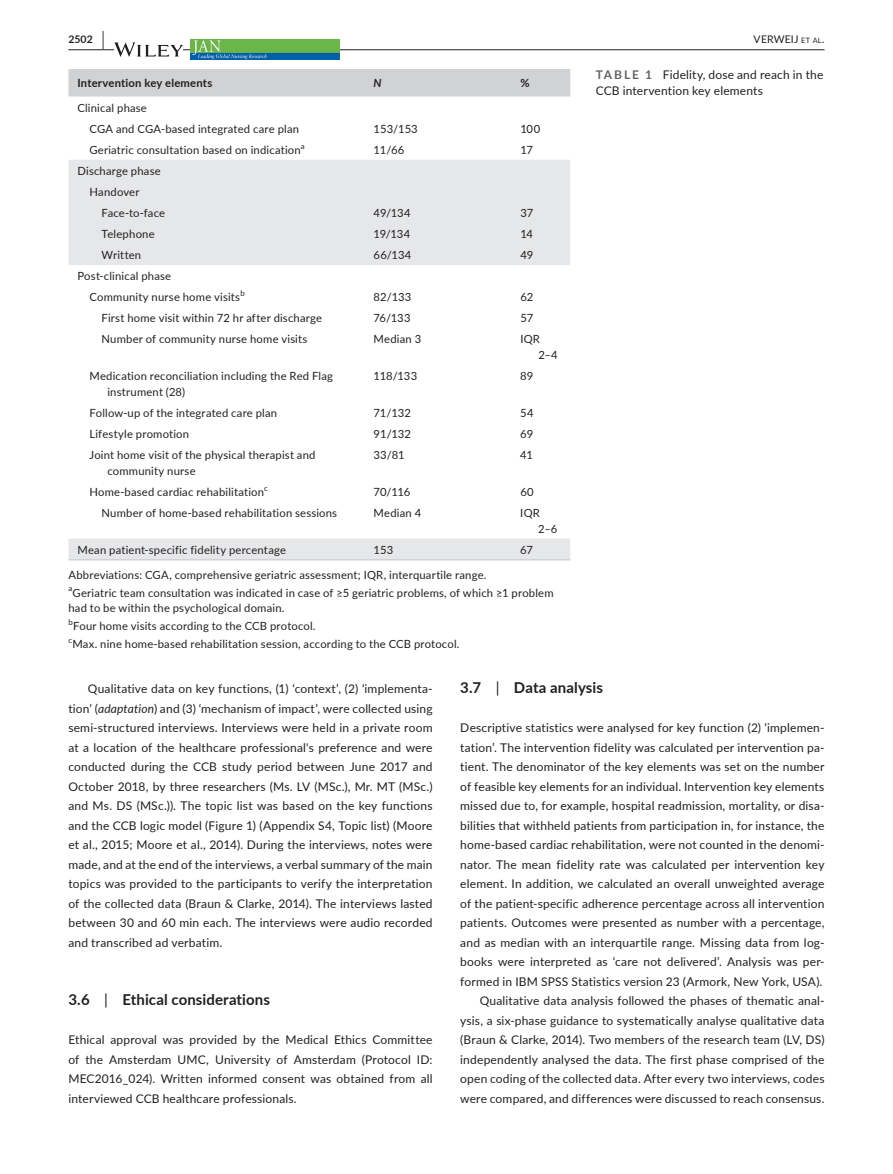
<style>
.page{position:relative;width:893px;height:1174px;background:#fff}
.page>*{position:absolute;margin:0;border:0;box-sizing:border-box;transform-origin:0 0}
.t1{font:700 15px "Lato";letter-spacing:.005em;color:#231f20}
.t2{font:12px/19.5px "Lato";letter-spacing:.015em;color:#231f20;text-align:justify}
.t3{font:11.25px/15.8px "Lato";letter-spacing:.015em;color:#231f20}
.t4{font:700 11.25px "Lato";letter-spacing:.02em;color:#231f20}
.t5{font:italic 700 11.25px "Lato";color:#231f20}
.t6{font:10.5px "Lato";letter-spacing:.015em;color:#231f20}
.t7{font:700 10.5px "Lato";color:#231f20}
.t8{font:7.8px "Lato";color:#231f20}
.s1{font-size:19.5px}
.s2{font-size:7.35px}
.s3{font-weight:700;color:#636366}
.s4{font-style:italic}
.s5{font-weight:400}
</style>
<div class="page">
<hr style="left:68px;top:49px;width:756px;height:1px;background:#231f20">
<svg style="left:114px;top:42px;width:69px;height:15px"></svg>
<img style="left:191px;top:40px;width:148px;height:19px">
<div style="left:68px;top:69px;width:502px;height:28px;background:#d1d2d4"></div>
<svg style="left:68px;top:160px;width:502px;height:399px"></svg>
<hr style="left:68px;top:559px;width:297px;height:1px;background:#d1d2d4">
<hr style="left:365px;top:559px;width:146px;height:1px;background:#d1d2d4">
<hr style="left:511px;top:559px;width:59px;height:1px;background:#d1d2d4">
<p class="t7" style="left:68px;top:31px;width:37px">2502 <span class="s1">|</span></p>
<p class="t6" style="left:754px;top:31px;width:72px">VERWEIJ <span class="s2">et al</span>.</p>
<p class="t4" style="left:77px;top:75px;width:136px">Intervention key elements</p>
<p class="t5" style="left:374px;top:75px;width:10px">N</p>
<p class="t4" style="left:520px;top:75px;width:11px">%</p>
<p class="t3" style="left:89px;top:96px;width:211px;line-height:21px;text-indent:-12px">Clinical phase<br>CGA and CGA-based integrated care plan</p>
<p class="t3" style="left:374px;top:120px;width:46px">153/153</p>
<p class="t3" style="left:520px;top:120px;width:21px">100</p>
<p class="t3" style="left:89px;top:141px;width:213px">Geriatric consultation based on indication</p>
<p class="t8" style="left:301px;top:140px;width:5px">a</p>
<p class="t3" style="left:374px;top:141px;width:32px">11/66</p>
<p class="t3" style="left:520px;top:141px;width:14px">17</p>
<p class="t3" style="left:89px;top:160px;width:73px;line-height:21px;text-indent:-12px">Discharge phase<br>Handover</p>
<p class="t3" style="left:101px;top:204px;width:65px">Face-to-face</p>
<p class="t3" style="left:374px;top:204px;width:38px">49/134</p>
<p class="t3" style="left:520px;top:204px;width:14px">37</p>
<p class="t3" style="left:101px;top:225px;width:55px">Telephone</p>
<p class="t3" style="left:374px;top:225px;width:38px">19/134</p>
<p class="t3" style="left:520px;top:225px;width:14px">14</p>
<p class="t3" style="left:101px;top:247px;width:41px">Written</p>
<p class="t3" style="left:374px;top:247px;width:39px">66/134</p>
<p class="t3" style="left:520px;top:247px;width:14px">49</p>
<p class="t3" style="left:89px;top:265px;width:152px;line-height:21px;text-indent:-12px">Post-clinical phase<br>Community nurse home visits</p>
<p class="t8" style="left:240px;top:288px;width:6px">b</p>
<p class="t3" style="left:374px;top:289px;width:39px">82/133</p>
<p class="t3" style="left:520px;top:289px;width:14px">62</p>
<p class="t3" style="left:101px;top:310px;width:222px">First home visit within 72 hr after discharge</p>
<p class="t3" style="left:374px;top:310px;width:38px">76/133</p>
<p class="t3" style="left:520px;top:310px;width:15px">57</p>
<p class="t3" style="left:101px;top:331px;width:208px">Number of community nurse home visits</p>
<p class="t3" style="left:374px;top:331px;width:49px">Median 3</p>
<p class="t3" style="left:538px;top:331px;width:21px;text-indent:-18px">IQR<br>2–4</p>
<p class="t3" style="left:107px;top:368px;width:227px;text-indent:-18px">Medication reconciliation including the Red Flag instrument (28)</p>
<p class="t3" style="left:374px;top:368px;width:45px">118/133</p>
<p class="t3" style="left:520px;top:368px;width:15px">89</p>
<p class="t3" style="left:89px;top:404px;width:189px">Follow-up of the integrated care plan</p>
<p class="t3" style="left:374px;top:404px;width:39px">71/132</p>
<p class="t3" style="left:520px;top:404px;width:15px">54</p>
<p class="t3" style="left:89px;top:425px;width:101px">Lifestyle promotion</p>
<p class="t3" style="left:374px;top:425px;width:39px">91/132</p>
<p class="t3" style="left:520px;top:425px;width:14px">69</p>
<p class="t3" style="left:107px;top:446px;width:210px;text-indent:-18px">Joint home visit of the physical therapist and community nurse</p>
<p class="t3" style="left:374px;top:446px;width:33px">33/81</p>
<p class="t3" style="left:520px;top:446px;width:14px">41</p>
<p class="t3" style="left:89px;top:483px;width:176px">Home-based cardiac rehabilitation</p>
<p class="t8" style="left:264px;top:482px;width:5px">c</p>
<p class="t3" style="left:374px;top:483px;width:38px">70/116</p>
<p class="t3" style="left:520px;top:483px;width:15px">60</p>
<p class="t3" style="left:101px;top:504px;width:237px">Number of home-based rehabilitation sessions</p>
<p class="t3" style="left:374px;top:504px;width:49px">Median 4</p>
<p class="t3" style="left:538px;top:504px;width:21px;text-indent:-18px">IQR<br>2–6</p>
<p class="t3" style="left:77px;top:541px;width:210px">Mean patient-specific fidelity percentage</p>
<p class="t3" style="left:374px;top:541px;width:21px">153</p>
<p class="t3" style="left:520px;top:541px;width:14px">67</p>
<p class="t3" style="left:68px;top:566px;width:419px">Abbreviations: CGA, comprehensive geriatric assessment; IQR, interquartile range.</p>
<p class="t8" style="left:68px;top:583px;width:5px">a</p>
<p class="t3" style="left:68px;top:584px;width:487px;text-indent:4px">Geriatric team consultation was indicated in case of ≥5 geriatric problems, of which ≥1 problem had to be within the psychological domain.</p>
<p class="t8" style="left:68px;top:617px;width:6px">b</p>
<p class="t3" style="left:73px;top:618px;width:244px">Four home visits according to the CCB protocol.</p>
<p class="t8" style="left:68px;top:635px;width:5px">c</p>
<p class="t3" style="left:72px;top:636px;width:389px">Max. nine home-based rehabilitation session, according to the CCB protocol.</p>
<p class="t2" style="left:596px;top:66px;width:229px;line-height:16.5px"><span class="s3">TABLE 1</span> Fidelity, dose and reach in the<br>CCB intervention key elements</p>
<p class="t2" style="left:68px;top:678px;width:366px;text-indent:20px">Qualitative data on key functions, (1) ‘context’, (2) ‘implementa&shy;tion’ (<span class="s4">adaptation</span>) and (3) ‘mechanism of impact’, were collected using semi-structured interviews. Interviews were held in a private room at a location of the healthcare professional's preference and were conducted during the CCB study period between June 2017 and October 2018, by three researchers (Ms. LV (MSc.), Mr. MT (MSc.) and Ms. DS (MSc.)). The topic list was based on the key functions and the CCB logic model (Figure 1) (Appendix S4, Topic list) (Moore et al., 2015; Moore et al., 2014). During the interviews, notes were made, and at the end of the interviews, a verbal summary of the main topics was provided to the participants to verify the interpretation of the collected data (Braun &amp; Clarke, 2014). The interviews lasted between 30 and 60 min each. The interviews were audio recorded and transcribed ad verbatim.</p>
<p class="t1" style="left:68px;top:989px;width:203px">3.6 <span class="s5">|</span> Ethical considerations</p>
<p class="t2" style="left:68px;top:1029px;width:366px">Ethical approval was provided by the Medical Ethics Committee of the Amsterdam UMC, University of Amsterdam (Protocol ID:<br>MEC2016_024). Written informed consent was obtained from all interviewed CCB healthcare professionals.</p>
<p class="t1" style="left:460px;top:677px;width:144px">3.7 <span class="s5">|</span> Data analysis</p>
<p class="t2" style="left:460px;top:717px;width:366px;text-align:right">Descriptive statistics were analysed for key function (2) ‘implemen&shy;tation’. The intervention fidelity was calculated per intervention pa&shy;tient. The denominator of the key elements was set on the number of feasible key elements for an individual. Intervention key elements missed due to, for example, hospital readmission, mortality, or disa&shy;bilities that withheld patients from participation in, for instance, the home-based cardiac rehabilitation, were not counted in the denomi&shy;nator. The mean fidelity rate was calculated per intervention key element. In addition, we calculated an overall unweighted average of the patient-specific adherence percentage across all intervention patients. Outcomes were presented as number with a percentage, and as median with an interquartile range. Missing data from log&shy;books were interpreted as ‘care not delivered’. Analysis was per&shy;formed in IBM SPSS Statistics version 23 (Armork, New York, USA).<br>Qualitative data analysis followed the phases of thematic anal&shy;ysis, a six-phase guidance to systematically analyse qualitative data (Braun &amp; Clarke, 2014). Two members of the research team (LV, DS) independently analysed the data. The first phase comprised of the open coding of the collected data. After every two interviews, codes were compared, and differences were discussed to reach consensus.</p>
</div>
